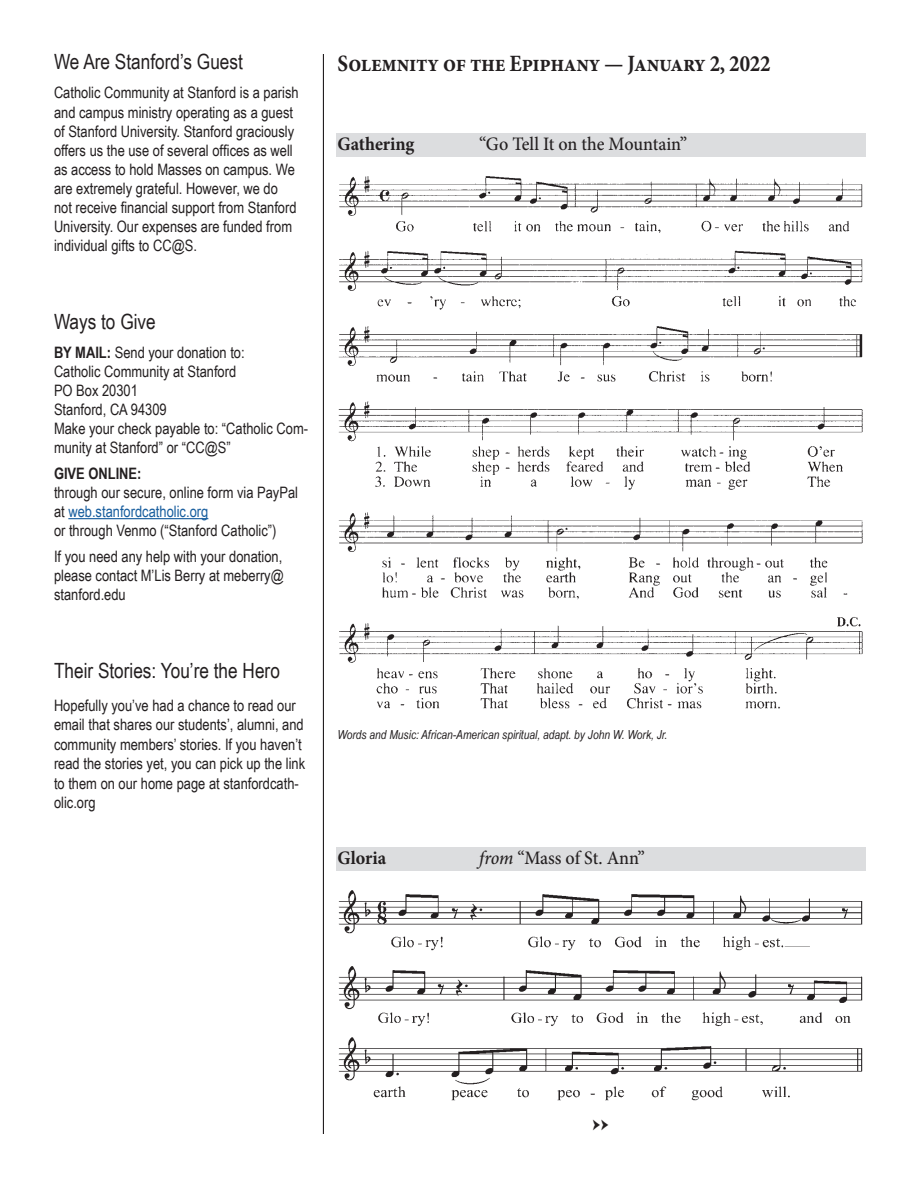
<style>
.page{position:relative;width:918px;height:1188px;background:#fff}
.page>*{position:absolute;margin:0;border:0;box-sizing:border-box;transform-origin:0 0}
.masthead_new{font:700 23.4px "Minion Pro";letter-spacing:-.015em;color:#231f20;scale:.9 1}
.announcement_label{font:21px "Arial Narrow";color:#231f20}
.Music_Label{font:500 19.05px "Minion Pro";letter-spacing:-.005em;color:#231f20;scale:.95 1}
.Music_Label-2{font:700 19.05px "Minion Pro";color:#231f20;scale:.95 1}
.fleurons{font:500 19.05px "Minion Pro";color:#231f20}
.announcement_text{font:15.75px/19px "Arial Narrow";color:#231f20}
.announcement_text_mu{font:15.75px/19px "Arial Narrow";color:#231f20}
.music_credit{font:italic 12.45px "Arial Narrow";color:#231f20}
.s1{font-weight:700}
.s2{color:#175d9e}
.s3{font-style:italic}
</style>
<div class="page">
<hr style="left:323px;top:54px;width:1px;height:1080px;background:#231f20">
<hr style="left:68px;top:518px;width:140px;height:1px;background:#175d9e">
<img style="left:338px;top:890px;width:525px;height:211px">
<div style="left:336px;top:847px;width:530px;height:24px;background:#dcdddf"></div>
<div style="left:336px;top:133px;width:530px;height:23px;background:#dcdddf"></div>
<img style="left:338px;top:176px;width:525px;height:533px">
<p class="announcement_label" style="left:54px;top:46px;width:190px">We Are Stanford’s Guest</p>
<p class="announcement_text" style="left:54px;top:83px;width:246px">Catholic Community at Stanford is a parish and campus ministry operating as a guest of Stanford University. Stanford graciously offers us the use of several offices as well as access to hold Masses on campus. We are extremely grateful. However, we do not receive financial support from Stanford University. Our expenses are funded from individual gifts to CC@S.</p>
<p class="announcement_label" style="left:54px;top:306px;width:103px">Ways to Give</p>
<p class="announcement_text_mu" style="left:54px;top:342px;width:256px"><span class="s1">BY MAIL:</span> Send your donation to:<br>Catholic Community at Stanford<br>PO Box 20301<br>Stanford, CA 94309<br>Make your check payable to: “Catholic Com&shy;munity at Stanford” or “CC@S”</p>
<p class="announcement_text_mu" style="left:54px;top:463px;width:246px"><span class="s1">GIVE ONLINE:<br></span>through our secure, online form via PayPal at <span class="s2">web.stanfordcatholic.org<br></span>or through Venmo (“Stanford Catholic”)</p>
<p class="announcement_text_mu" style="left:54px;top:546px;width:231px;text-align:justify">If you need any help with your donation, please contact M’Lis Berry at meberry@ stanford.edu</p>
<p class="announcement_label" style="left:54px;top:655px;width:227px">Their Stories: You’re the Hero</p>
<p class="announcement_text" style="left:54px;top:695px;width:253px;line-height:19.5px">Hopefully you’ve had a chance to read our email that shares our students’, alumni, and community members’ stories. If you haven’t read the stories yet, you can pick up the link to them on our home page at stanfordcath&shy;olic.org</p>
<p class="masthead_new" style="left:338px;top:47px;width:483px">Solemnity of the Epiphany — January 2, 2022</p>
<p class="Music_Label-2" style="left:338px;top:130px;width:83px">Gathering</p>
<p class="Music_Label" style="left:479px;top:131px;width:220px">“Go Tell It on the Mountain”</p>
<p class="music_credit" style="left:338px;top:726px;width:331px">Words and Music: African-American spiritual, adapt. by John W. Work, Jr.</p>
<p class="Music_Label-2" style="left:338px;top:844px;width:53px">Gloria</p>
<p class="Music_Label" style="left:479px;top:845px;width:176px"><span class="s3">from</span> “Mass of St. Ann”</p>
<p class="fleurons" style="left:593px;top:1111px;width:18px">→→</p>
</div>
